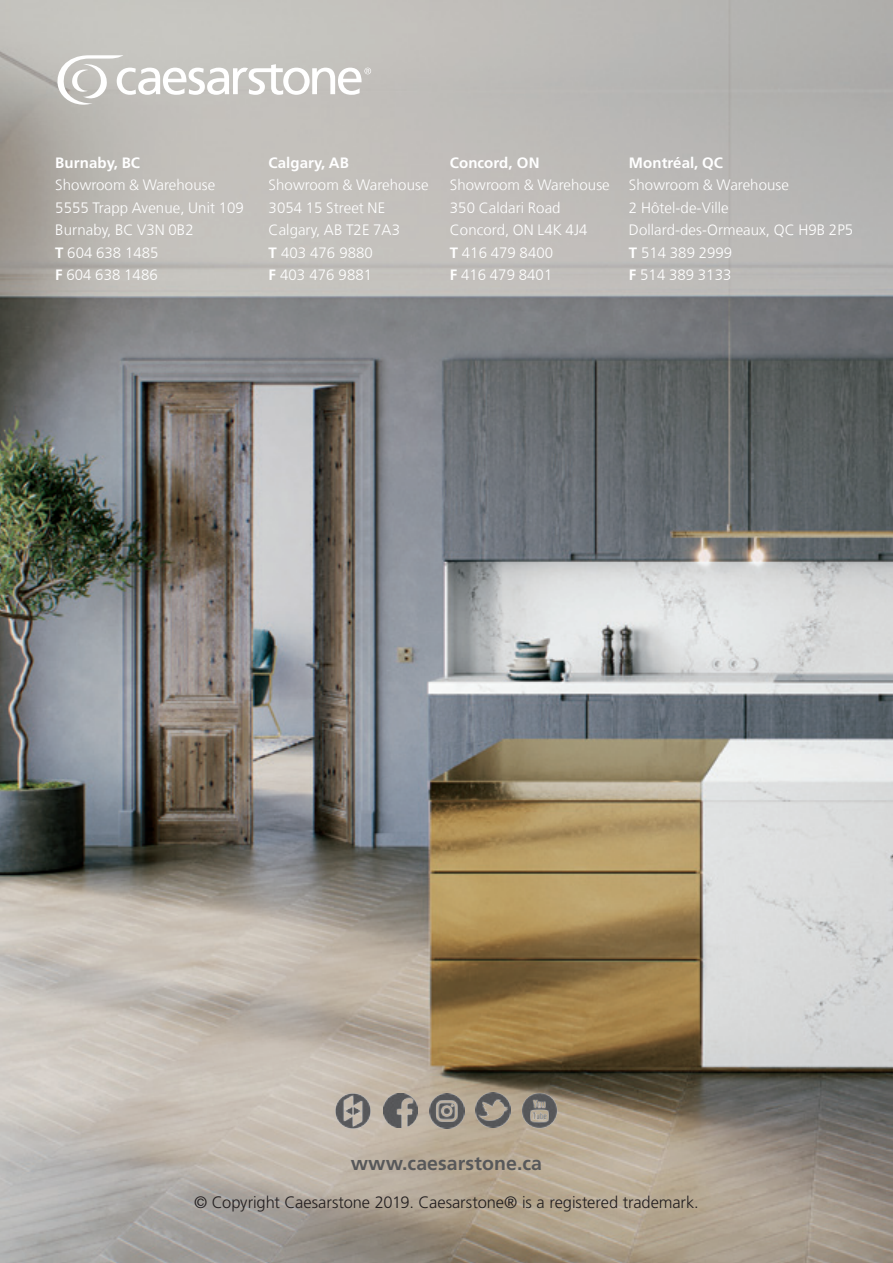
<style>
.page{position:relative;width:893px;height:1263px;background:#fff}
.page>*{position:absolute;margin:0;border:0;box-sizing:border-box;transform-origin:0 0}
.t1{font:700 19.5px "Frutiger LT Com";letter-spacing:.005em;color:#57585a}
.t2{font:300 16.5px "Frutiger";letter-spacing:-.005em;color:#231f20}
.t3{font:300 15px/22.5px "Frutiger LT Com";letter-spacing:.005em;color:#fff}
.s1{font-weight:700}
.s2{font-family:"Frutiger";font-weight:700}
.s3{font-family:"Frutiger"}
.s4{font-family:"Frutiger LT Std"}
</style>
<div class="page">
<img style="left:0;top:0;width:893px;height:1263px">
<img style="left:383px;top:1093px;width:35px;height:35px">
<img style="left:522px;top:1093px;width:35px;height:35px">
<img style="left:476px;top:1093px;width:34px;height:35px">
<img style="left:336px;top:1093px;width:35px;height:35px">
<img style="left:429px;top:1093px;width:35px;height:35px">
<svg style="left:55px;top:55px;width:316px;height:50px"></svg>
<p class="t3" style="left:55px;top:151px;width:190px"><span class="s1">Burnaby, BC<br></span>Showroom &amp; Warehouse<br>5555 Trapp Avenue, Unit 109<br>Burnaby, BC V3N 0B2<br><span class="s1">T</span> 604 638 1485<br><span class="s1">F</span> 604 638 1486</p>
<p class="t3" style="left:269px;top:151px;width:161px"><span class="s1">Calgary, AB<br></span>Showroom &amp; Warehouse<br>3054 15 Street NE<br>Calgary, AB T2E 7A3<br><span class="s2">T</span> <span class="s3">403 476 9880<br></span><span class="s2">F</span> <span class="s3">403 476 98</span><span class="s4">81</span></p>
<p class="t3" style="left:450px;top:151px;width:161px"><span class="s1">Concord, ON<br></span>Showroom &amp; Warehouse<br>350 Caldari Road<br>Concord, ON L4K 4J4<br><span class="s1">T</span> 416 479 8400<br><span class="s1">F</span> 416 479 8401</p>
<p class="t3" style="left:629px;top:151px;width:226px"><span class="s1">Montréal, QC<br></span>Showroom &amp; Warehouse<br>2 Hôtel-de-Ville<br>Dollard-des-Ormeaux, QC H9B 2P5<br><span class="s1">T</span> 514 389 2999<br><span class="s1">F</span> 514 389 3133</p>
<p class="t1" style="left:351px;top:1152px;width:193px">www.caesarstone.ca</p>
<p class="t2" style="left:194px;top:1193px;width:506px">© Copyright Caesarstone 2019. Caesarstone® is a registered trademark.</p>
</div>
